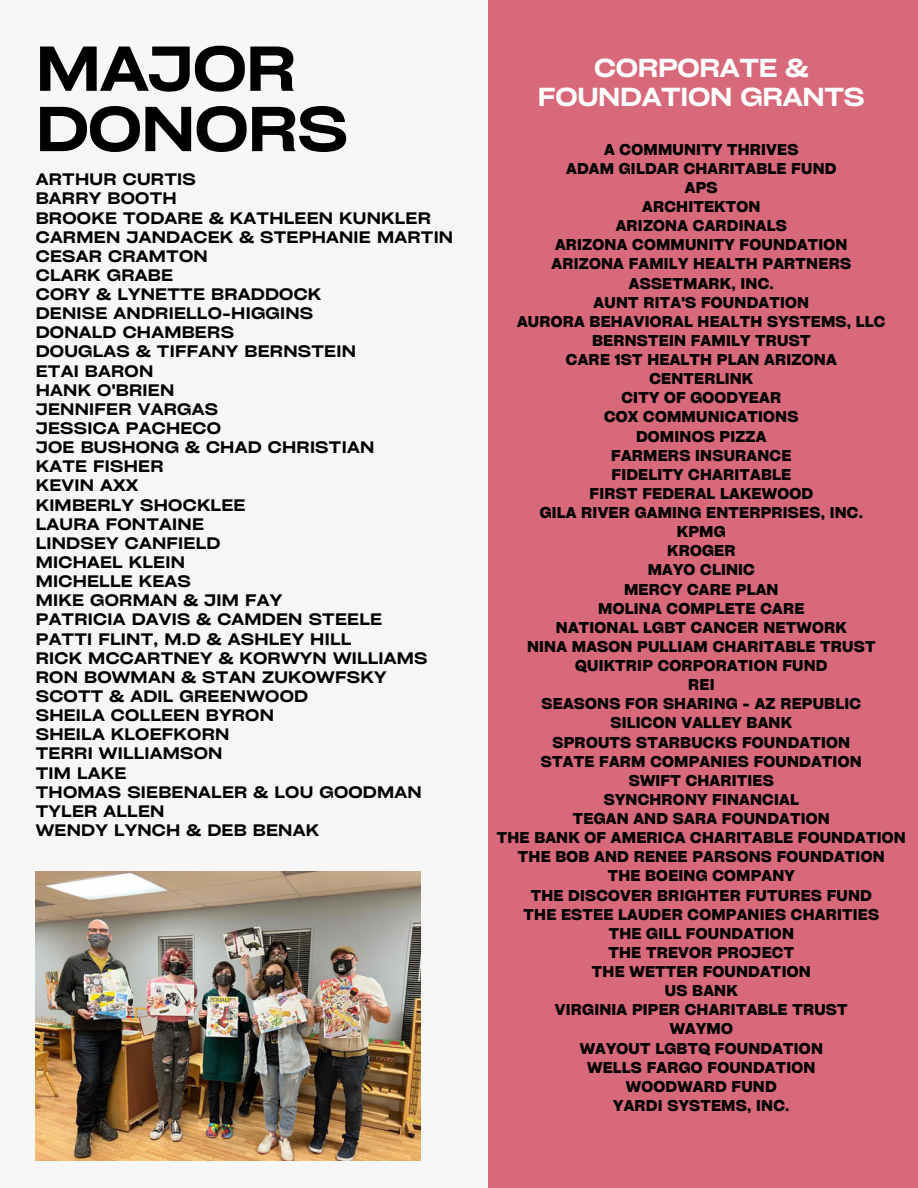
<style>
.page{position:relative;width:918px;height:1188px;background:#d8697a}
.page>*{position:absolute;margin:0;border:0;box-sizing:border-box;transform-origin:0 0}
.t1{font:600 expanded 60.6px/60.3px "Cy Grotesk";letter-spacing:-.015em;color:#000001}
.t2{font:600 expanded 24.9px/28.5px "Cy Grotesk";letter-spacing:-.015em;color:#fff;text-align:center}
.t3{font:600 expanded 15.9px/19.2px "Cy Grotesk";letter-spacing:.015em;color:#000001}
.t4{font:700 15px/19.2px "Cy Grotesk Key";letter-spacing:.015em;color:#000;text-align:center}
</style>
<div class="page">
<div style="left:0;top:0;width:488px;height:1188px;background:#f7f7f7"></div>
<img style="left:36px;top:871px;width:385px;height:289px">
<h1 class="t1" style="left:36px;top:36px;width:314px">MAJOR<br>DONORS</h1>
<p class="t3" style="left:36px;top:169px;width:419px">ARTHUR CURTIS<br>BARRY BOOTH<br>BROOKE TODARE &amp; KATHLEEN KUNKLER<br>CARMEN JANDACEK &amp; STEPHANIE MARTIN<br>CESAR CRAMTON<br>CLARK GRABE<br>CORY &amp; LYNETTE BRADDOCK<br>DENISE ANDRIELLO-HIGGINS<br>DONALD CHAMBERS<br>DOUGLAS &amp; TIFFANY BERNSTEIN<br>ETAI BARON<br>HANK O'BRIEN<br>JENNIFER VARGAS<br>JESSICA PACHECO<br>JOE BUSHONG &amp; CHAD CHRISTIAN<br>KATE FISHER<br>KEVIN AXX<br>KIMBERLY SHOCKLEE<br>LAURA FONTAINE<br>LINDSEY CANFIELD<br>MICHAEL KLEIN<br>MICHELLE KEAS<br>MIKE GORMAN &amp; JIM FAY<br>PATRICIA DAVIS &amp; CAMDEN STEELE<br>PATTI FLINT, M.D &amp; ASHLEY HILL<br>RICK MCCARTNEY &amp; KORWYN WILLIAMS<br>RON BOWMAN &amp; STAN ZUKOWFSKY<br>SCOTT &amp; ADIL GREENWOOD<br>SHEILA COLLEEN BYRON<br>SHEILA KLOEFKORN<br>TERRI WILLIAMSON<br>TIM LAKE<br>THOMAS SIEBENALER &amp; LOU GOODMAN<br>TYLER ALLEN<br>WENDY LYNCH &amp; DEB BENAK</p>
<h2 class="t2" style="left:538px;top:53px;width:328px">CORPORATE &amp;<br>FOUNDATION GRANTS</h2>
<p class="t4" style="left:497px;top:139px;width:411px">A COMMUNITY THRIVES<br>ADAM GILDAR CHARITABLE FUND<br>APS<br>ARCHITEKTON<br>ARIZONA CARDINALS<br>ARIZONA COMMUNITY FOUNDATION<br>ARIZONA FAMILY HEALTH PARTNERS<br>ASSETMARK, INC.<br>AUNT RITA'S FOUNDATION<br>AURORA BEHAVIORAL HEALTH SYSTEMS, LLC<br>BERNSTEIN FAMILY TRUST<br>CARE 1ST HEALTH PLAN ARIZONA<br>CENTERLINK<br>CITY OF GOODYEAR<br>COX COMMUNICATIONS<br>DOMINOS PIZZA<br>FARMERS INSURANCE<br>FIDELITY CHARITABLE<br>FIRST FEDERAL LAKEWOOD<br>GILA RIVER GAMING ENTERPRISES, INC.<br>KPMG<br>KROGER<br>MAYO CLINIC<br>MERCY CARE PLAN<br>MOLINA COMPLETE CARE<br>NATIONAL LGBT CANCER NETWORK<br>NINA MASON PULLIAM CHARITABLE TRUST<br>QUIKTRIP CORPORATION FUND<br>REI<br>SEASONS FOR SHARING - AZ REPUBLIC<br>SILICON VALLEY BANK<br>SPROUTS STARBUCKS FOUNDATION<br>STATE FARM COMPANIES FOUNDATION<br>SWIFT CHARITIES<br>SYNCHRONY FINANCIAL<br>TEGAN AND SARA FOUNDATION<br>THE BANK OF AMERICA CHARITABLE FOUNDATION<br>THE BOB AND RENEE PARSONS FOUNDATION<br>THE BOEING COMPANY<br>THE DISCOVER BRIGHTER FUTURES FUND<br>THE ESTEE LAUDER COMPANIES CHARITIES<br>THE GILL FOUNDATION<br>THE TREVOR PROJECT<br>THE WETTER FOUNDATION<br>US BANK<br>VIRGINIA PIPER CHARITABLE TRUST<br>WAYMO<br>WAYOUT LGBTQ FOUNDATION<br>WELLS FARGO FOUNDATION<br>WOODWARD FUND<br>YARDI SYSTEMS, INC.</p>
</div>
